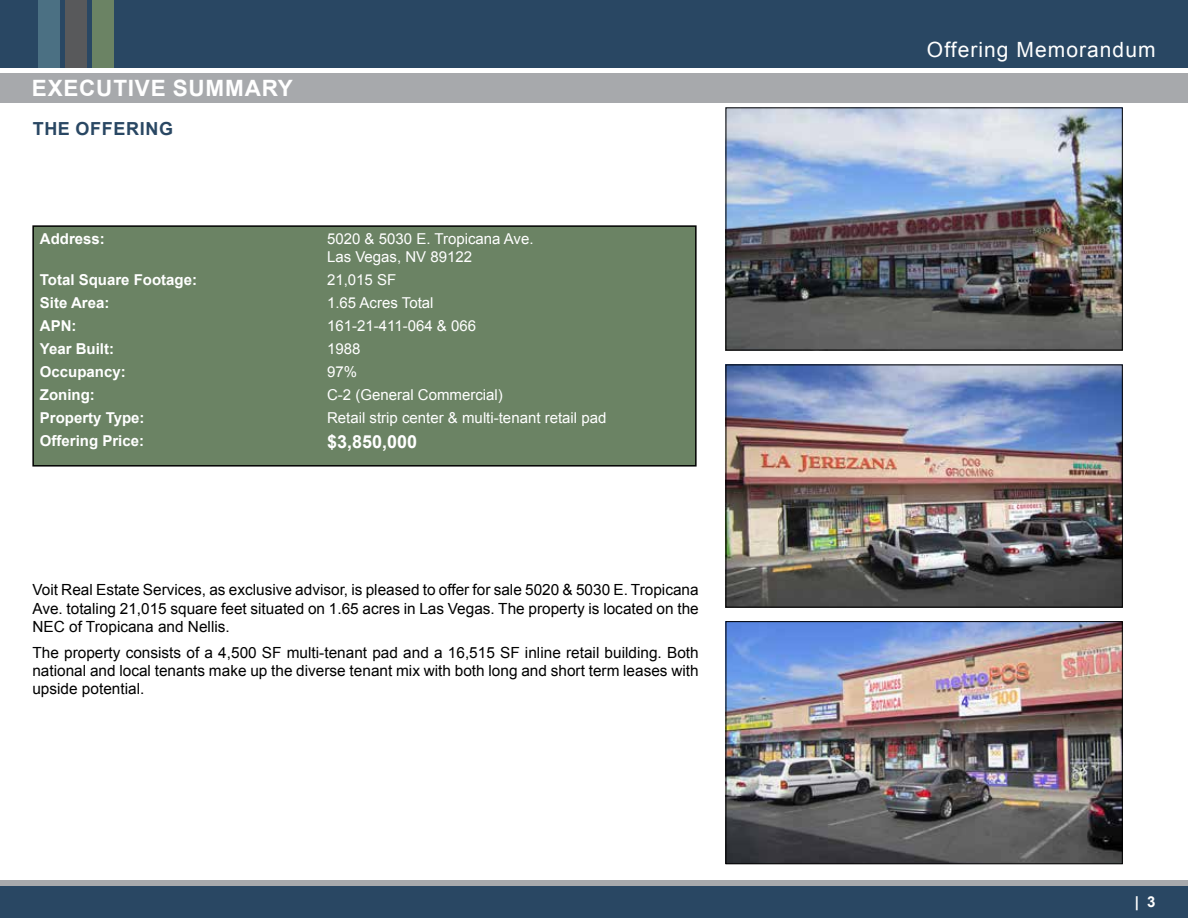
<style>
.page{position:relative;width:1188px;height:918px;background:#fff}
.page>*{position:absolute;margin:0;border:0;box-sizing:border-box;transform-origin:0 0}
.t1{font:700 22.5px "Arial";letter-spacing:.035em;color:#fff}
.t2{font:21px "Arial";letter-spacing:.05em;color:#fff}
.t3{font:700 18px "Arial";letter-spacing:.035em;color:#294763}
.t4{font:700 18px "Arial";color:#fff}
.t5{font:15.3px/18.5px "Arial";color:#000;text-align:justify}
.t6{font:15px/18px "Arial";color:#fff}
.t7{font:700 15px "Arial";color:#fff}
</style>
<div class="page">
<div style="left:0;top:886px;width:1188px;height:32px;background:#294763"></div>
<div style="left:0;top:880px;width:1188px;height:6px;background:#a7a9ac"></div>
<div style="left:0;top:0;width:1188px;height:68px;background:#294763"></div>
<div style="left:38px;top:0;width:21px;height:68px;background:#4b7083"></div>
<div style="left:65px;top:0;width:21px;height:68px;background:#58595b"></div>
<div style="left:92px;top:0;width:21px;height:68px;background:#6b8364"></div>
<div style="left:0;top:73px;width:1188px;height:29px;background:#a7a9ac"></div>
<img style="left:728px;top:110px;width:393px;height:238px">
<div style="left:726px;top:108px;width:397px;height:242px;border:1px solid #000"></div>
<img style="left:728px;top:367px;width:393px;height:238px">
<div style="left:726px;top:365px;width:397px;height:242px;border:1px solid #000"></div>
<img style="left:728px;top:623px;width:393px;height:239px">
<div style="left:726px;top:621px;width:397px;height:243px;border:1px solid #000"></div>
<div style="left:33px;top:226px;width:663px;height:240px;background:#6b8364"></div>
<div style="left:32px;top:225px;width:665px;height:242px;border:2px solid #000"></div>
<h1 class="t1" style="left:32px;top:72px;width:263px">Executive Summary</h1>
<p class="t3" style="left:33px;top:116px;width:142px">The Offering</p>
<p class="t7" style="left:40px;top:228px;width:67px">Address:</p>
<p class="t6" style="left:327px;top:229px;width:208px">5020 &amp; 5030 E. Tropicana Ave.<br>Las Vegas, NV 89122</p>
<p class="t7" style="left:40px;top:269px;width:159px">Total Square Footage:</p>
<p class="t6" style="left:327px;top:270px;width:71px">21,015 SF</p>
<p class="t7" style="left:40px;top:292px;width:71px">Site Area:</p>
<p class="t6" style="left:327px;top:294px;width:108px">1.65 Acres Total</p>
<p class="t7" style="left:40px;top:315px;width:12px">APN</p>
<p class="t7" style="left:72px;top:315px;width:6px">:</p>
<p class="t6" style="left:327px;top:317px;width:150px">161-21-411-064 &amp; 066</p>
<p class="t7" style="left:40px;top:338px;width:76px">Year Built:</p>
<p class="t6" style="left:327px;top:340px;width:35px">1988</p>
<p class="t7" style="left:40px;top:361px;width:87px">Occupancy:</p>
<p class="t6" style="left:327px;top:363px;width:32px">97%</p>
<p class="t7" style="left:40px;top:384px;width:56px">Zoning:</p>
<p class="t6" style="left:327px;top:385px;width:177px">C-2 (General Commercial)</p>
<p class="t7" style="left:40px;top:407px;width:106px">Property Type:</p>
<p class="t6" style="left:327px;top:408px;width:281px">Retail strip center &amp; multi-tenant retail pad</p>
<p class="t7" style="left:40px;top:430px;width:106px">Offering Price:</p>
<p class="t4" style="left:327px;top:429px;width:92px">$3,850,000</p>
<p class="t5" style="left:32px;top:581px;width:668px">Voit Real Estate Services, as exclusive advisor, is pleased to offer for sale 5020 &amp; 5030 E. Tropicana Ave. totaling 21,015 square feet situated on 1.65 acres in Las Vegas. The property is located on the NEC of Tropicana and Nellis.</p>
<p class="t5" style="left:32px;top:643px;width:668px">The property consists of a 4,500 SF multi-tenant pad and a 16,515 SF inline retail building. Both national and local tenants make up the diverse tenant mix with both long and short term leases with upside potential.</p>
<h2 class="t2" style="left:927px;top:35px;width:230px">Offering Memorandum</h2>
<p class="t7" style="left:1135px;top:891px;width:22px">| 3</p>
</div>
